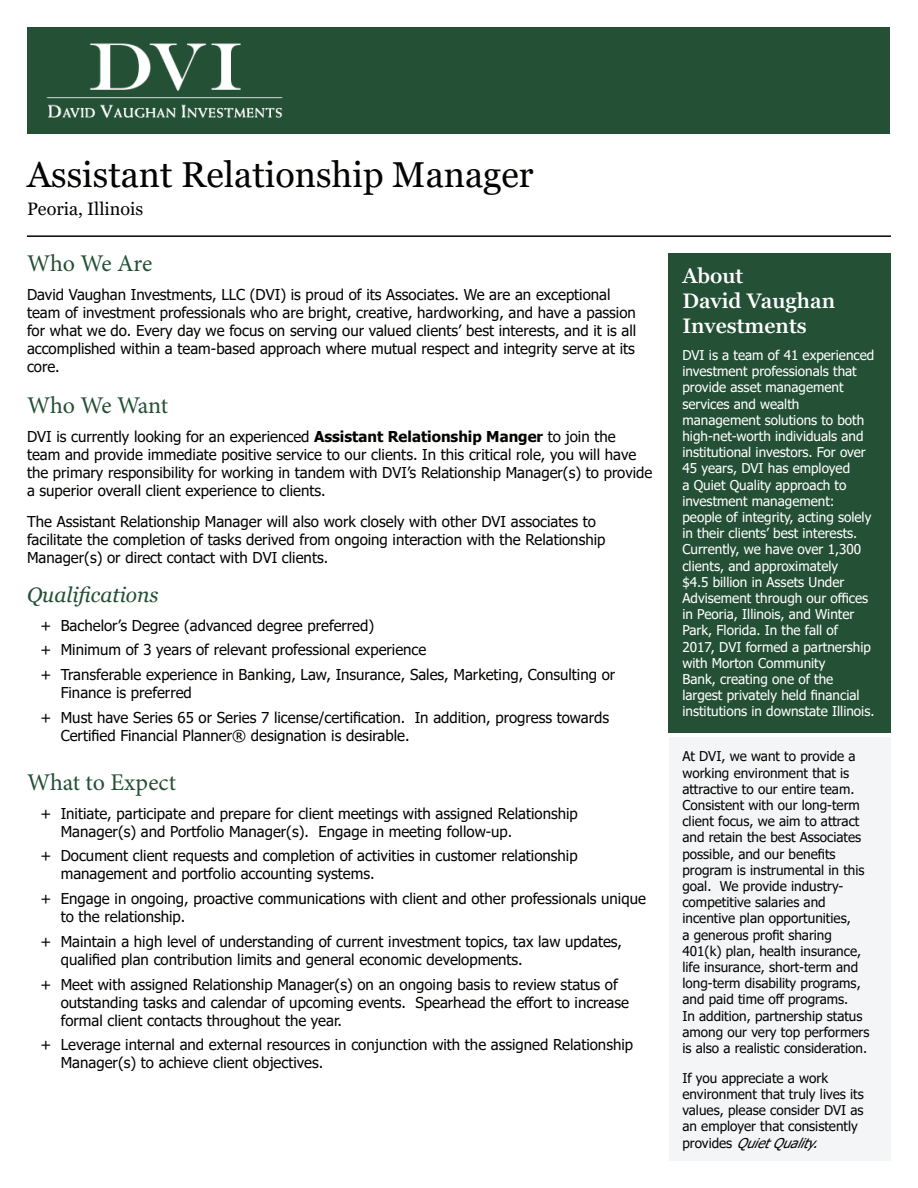
<style>
.page{position:relative;width:918px;height:1188px;background:#fff}
.page>*{position:absolute;margin:0;border:0;box-sizing:border-box;transform-origin:0 0}
.t1{font:36px "Georgia Pro";color:#040503}
.t2{font:24px "Minion Pro";letter-spacing:-.005em;color:#245035}
.t3{font:600 21px/25.2px "Georgia Pro";color:#fff}
.t4{font:italic 21px "Georgia";color:#245035}
.t5{font:18px "Georgia Pro";color:#040503}
.t6{font:15px/18px "Tahoma";color:#040503}
.t7{font:13.5px/16.2px "Tahoma";color:#040503}
.t8{font:13.5px/16.2px "Tahoma";color:#fff}
.s1{font-weight:700}
.s2{font-style:italic}
</style>
<div class="page">
<div style="left:28px;top:28px;width:862px;height:106px;background:#245035"></div>
<img style="left:46px;top:43px;width:237px;height:75px">
<div style="left:669px;top:253px;width:222px;height:480px;background:#245035"></div>
<div style="left:669px;top:738px;width:221px;height:423px;background:#f4f5f6"></div>
<hr style="left:27px;top:235px;width:864px;height:2px;background:#040503">
<h1 class="t1" style="left:27px;top:154px;width:508px">Assistant Relationship Manager</h1>
<p class="t5" style="left:27px;top:199px;width:118px">Peoria, Illinois</p>
<h2 class="t2" style="left:27px;top:247px;width:127px">Who We Are</h2>
<p class="t6" style="left:27px;top:286px;width:611px">David Vaughan Investments, LLC (DVI) is proud of its Associates. We are an exceptional team of investment professionals who are bright, creative, hardworking, and have a passion for what we do. Every day we focus on serving our valued clients’ best interests, and it is all accomplished within a team-based approach where mutual respect and integrity serve at its core.</p>
<h2 class="t2" style="left:27px;top:389px;width:143px">Who We Want</h2>
<p class="t6" style="left:27px;top:428px;width:627px">DVI is currently looking for an experienced <span class="s1">Assistant Relationship Manger</span> to join the team and provide immediate positive service to our clients. In this critical role, you will have the primary responsibility for working in tandem with DVI’s Relationship Manager(s) to provide a superior overall client experience to clients.</p>
<p class="t6" style="left:27px;top:513px;width:580px">The Assistant Relationship Manager will also work closely with other DVI associates to facilitate the completion of tasks derived from ongoing interaction with the Relationship<br>Manager(s) or direct contact with DVI clients.</p>
<h3 class="t4" style="left:27px;top:581px;width:133px">Qualifications</h3>
<p class="t6" style="left:40px;top:614px;width:576px;line-height:24.8px">+ Bachelor’s Degree (advanced degree preferred)<br>+ Minimum of 3 years of relevant professional experience<br>+ Transferable experience in Banking, Law, Insurance, Sales, Marketing, Consulting or</p>
<p class="t6" style="left:40px;top:681px;width:570px;line-height:24.8px;text-indent:20px">Finance is preferred<br>+ Must have Series 65 or Series 7 license/certification. In addition, progress towards</p>
<p class="t6" style="left:61px;top:727px;width:350px">Certified Financial Planner® designation is desirable.</p>
<h2 class="t2" style="left:27px;top:766px;width:151px">What to Expect</h2>
<p class="t6" style="left:61px;top:805px;width:519px;text-indent:-20px">+ Initiate, participate and prepare for client meetings with assigned Relationship<br>Manager(s) and Portfolio Manager(s). Engage in meeting follow-up.</p>
<p class="t6" style="left:61px;top:848px;width:518px;text-indent:-20px">+ Document client requests and completion of activities in customer relationship management and portfolio accounting systems.</p>
<p class="t6" style="left:61px;top:891px;width:587px;text-indent:-20px">+ Engage in ongoing, proactive communications with client and other professionals unique to the relationship.</p>
<p class="t6" style="left:61px;top:933px;width:563px;text-indent:-20px">+ Maintain a high level of understanding of current investment topics, tax law updates, qualified plan contribution limits and general economic developments.</p>
<p class="t6" style="left:61px;top:976px;width:570px;text-indent:-20px">+ Meet with assigned Relationship Manager(s) on an ongoing basis to review status of outstanding tasks and calendar of upcoming events. Spearhead the effort to increase formal client contacts throughout the year.</p>
<p class="t6" style="left:61px;top:1037px;width:574px;text-indent:-20px">+ Leverage internal and external resources in conjunction with the assigned Relationship<br>Manager(s) to achieve client objectives.</p>
<h3 class="t3" style="left:682px;top:264px;width:154px">About<br>David Vaughan<br>Investments</h3>
<p class="t8" style="left:682px;top:348px;width:194px">DVI is a team of 41 experienced investment professionals that provide asset management services and wealth management solutions to both high-net-worth individuals and institutional investors. For over<br>45 years, DVI has employed<br>a Quiet Quality approach to investment management: people of integrity, acting solely in their clients’ best interests.<br>Currently, we have over 1,300 clients, and approximately<br>$4.5 billion in Assets Under<br>Advisement through our offices in Peoria, Illinois, and Winter<br>Park, Florida. In the fall of<br>2017, DVI formed a partnership with Morton Community<br>Bank, creating one of the largest privately held financial institutions in downstate Illinois.</p>
<p class="t7" style="left:682px;top:749px;width:189px">At DVI, we want to provide a working environment that is attractive to our entire team.<br>Consistent with our long-term client focus, we aim to attract and retain the best Associates possible, and our benefits program is instrumental in this goal. We provide industry&shy;competitive salaries and incentive plan opportunities,<br>a generous profit sharing<br>401(k) plan, health insurance, life insurance, short-term and long-term disability programs, and paid time off programs.<br>In addition, partnership status among our very top performers is also a realistic consideration.</p>
<p class="t7" style="left:682px;top:1070px;width:183px">If you appreciate a work environment that truly lives its values, please consider DVI as an employer that consistently p r o v i d e s <span class="s2">QuietQuality.</span></p>
</div>
